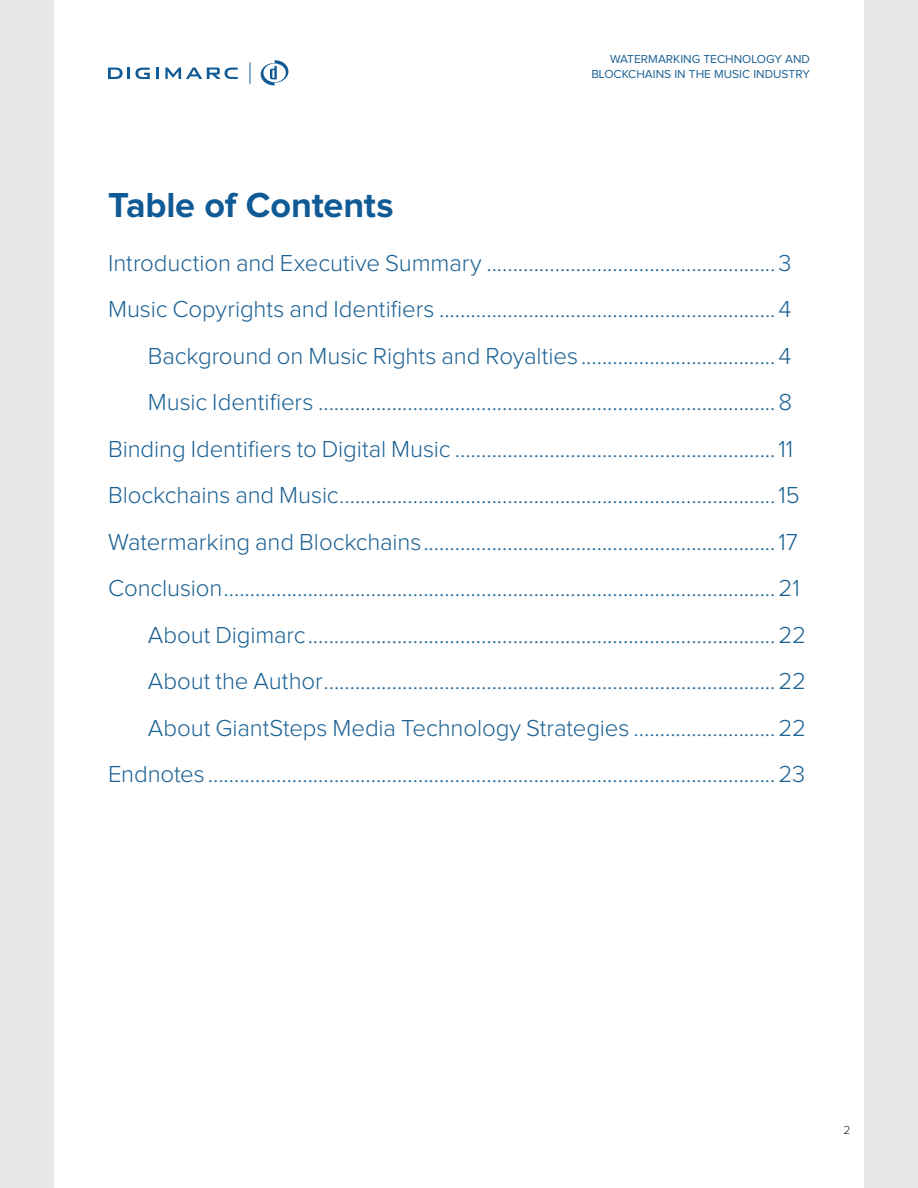
<style>
.page{position:relative;width:918px;height:1188px;background:#fff}
.page>*{position:absolute;margin:0;border:0;box-sizing:border-box;transform-origin:0 0}
.Page_Header_Bold{font:700 36px "Proxima Nova";letter-spacing:-.005em;color:#105a96}
.pull_out_text{font:300 24px "Proxima Nova";letter-spacing:-.005em;color:#1b6194}
.t1{font:12px/15px "Proxima Nova";color:#1b6194;text-align:right}
.t2{font:300 12px "Proxima Nova";color:#231f20}
</style>
<div class="page">
<div style="left:864px;top:0;width:54px;height:1188px;background:#e6e7e9"></div>
<div style="left:0;top:0;width:54px;height:1188px;background:#e6e7e9"></div>
<svg style="left:156px;top:68px;width:3px;height:11px"></svg>
<svg style="left:108px;top:68px;width:42px;height:11px"></svg>
<svg style="left:165px;top:68px;width:73px;height:11px"></svg>
<svg style="left:261px;top:60px;width:27px;height:25px"></svg>
<svg style="left:249px;top:62px;width:1px;height:22px"></svg>
<p class="t1" style="left:591px;top:52px;width:220px">WATERMARKING TECHNOLOGY AND<br>BLOCKCHAINS IN THE MUSIC INDUSTRY</p>
<p class="Page_Header_Bold" style="left:108px;top:185px;width:287px">Table of Contents</p>
<p class="pull_out_text" style="left:108px;top:249px;width:685px">Introduction and Executive Summary .......................................................3</p>
<p class="pull_out_text" style="left:108px;top:296px;width:685px">Music Copyrights and Identifiers ................................................................4</p>
<p class="pull_out_text" style="left:148px;top:342px;width:645px">Background on Music Rights and Royalties .....................................4</p>
<p class="pull_out_text" style="left:148px;top:389px;width:646px">Music Identifiers .......................................................................................8</p>
<p class="pull_out_text" style="left:108px;top:435px;width:687px">Binding Identifiers to Digital Music .............................................................11</p>
<p class="pull_out_text" style="left:108px;top:482px;width:693px">Blockchains and Music...................................................................................15</p>
<p class="pull_out_text" style="left:108px;top:528px;width:691px">Watermarking and Blockchains...................................................................17</p>
<p class="pull_out_text" style="left:108px;top:575px;width:693px">Conclusion.........................................................................................................21</p>
<p class="pull_out_text" style="left:148px;top:621px;width:660px">About Digimarc.........................................................................................22</p>
<p class="pull_out_text" style="left:148px;top:668px;width:660px">About the Author......................................................................................22</p>
<p class="pull_out_text" style="left:148px;top:714px;width:660px">About GiantSteps Media Technology Strategies ...........................22</p>
<p class="pull_out_text" style="left:108px;top:761px;width:699px">Endnotes ............................................................................................................23</p>
<p class="t2" style="left:844px;top:1123px;width:8px">2</p>
</div>
